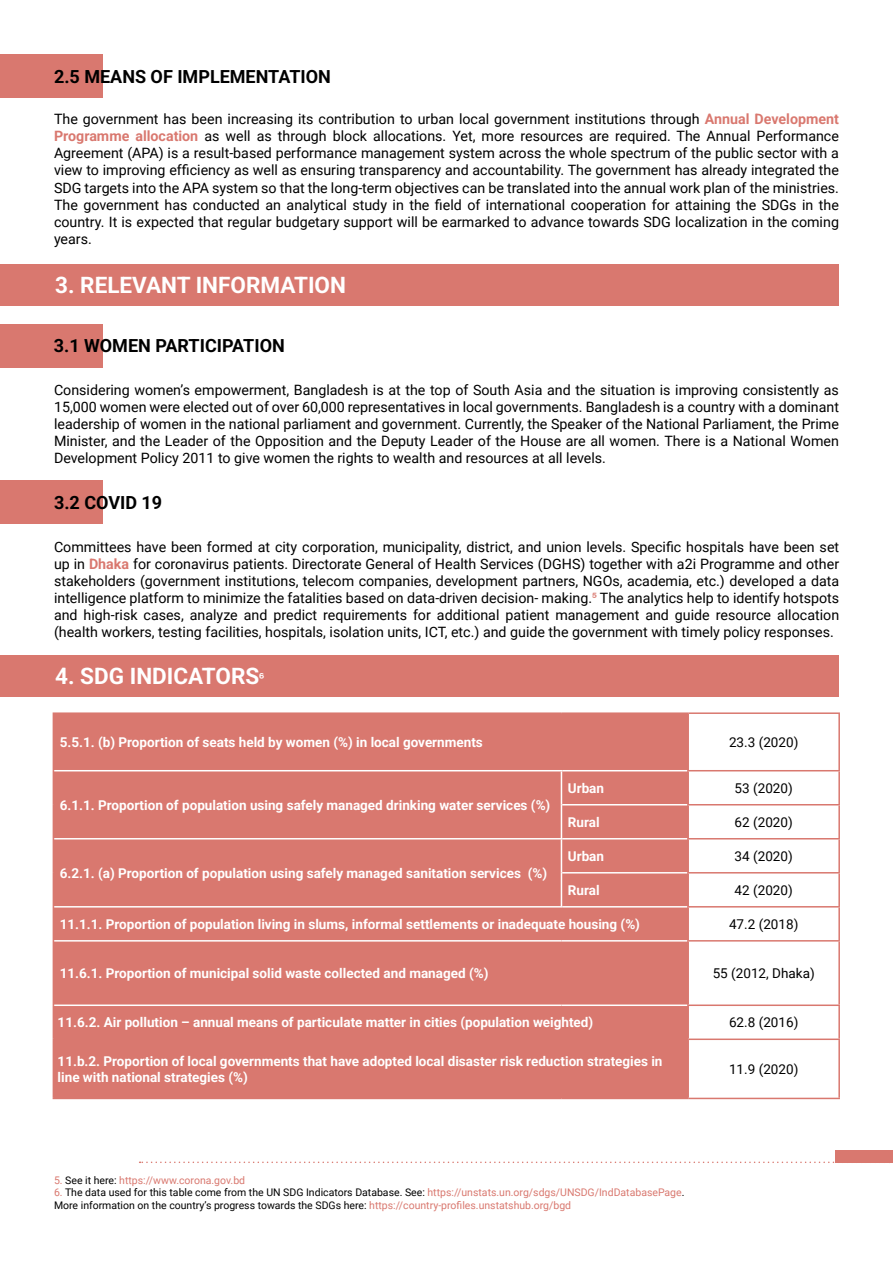
<style>
.page{position:relative;width:893px;height:1263px;background:#fff}
.page>*{position:absolute;margin:0;border:0;box-sizing:border-box;transform-origin:0 0}
.t1{font:700 22.5px "Roboto";color:#fff}
.t2{font:700 18px "Roboto";color:#000}
.t3{font:14.25px/17.1px "Roboto";color:#000;text-align:justify}
.t4{font:700 13.5px/16.2px "Roboto";color:#fff}
.t5{font:13.5px "Roboto";color:#000}
.t6{font:10.5px "Roboto";color:#000}
.t7{font:10.5px "Roboto";color:#d9786f}
.s1{font-weight:700;color:#d9786f}
.s2{font-family:"Arial";color:#d9786f}
.s3{font-family:"Arial";font-weight:400;font-size:15px}
.s4{color:#000}
.s5{color:#d9786f}
</style>
<div class="page">
<div style="left:0;top:54px;width:102px;height:44px;background:#d9786f"></div>
<div style="left:0;top:264px;width:839px;height:42px;background:#d9786f"></div>
<div style="left:0;top:324px;width:102px;height:43px;background:#d9786f"></div>
<div style="left:0;top:480px;width:102px;height:44px;background:#d9786f"></div>
<div style="left:54px;top:714px;width:633px;height:384px;background:#d9786f"></div>
<hr style="left:562px;top:770px;width:125px;height:1px;background:#fff">
<hr style="left:562px;top:804px;width:125px;height:1px;background:#fff">
<hr style="left:562px;top:838px;width:125px;height:1px;background:#fff">
<hr style="left:562px;top:872px;width:125px;height:1px;background:#fff">
<hr style="left:562px;top:906px;width:125px;height:1px;background:#fff">
<hr style="left:54px;top:940px;width:507px;height:1px;background:#fff">
<hr style="left:561px;top:940px;width:126px;height:1px;background:#fff">
<hr style="left:54px;top:1004px;width:507px;height:2px;background:#fff">
<hr style="left:561px;top:1004px;width:126px;height:2px;background:#fff">
<hr style="left:54px;top:770px;width:508px;height:1px;background:#fff">
<hr style="left:561px;top:771px;width:1px;height:34px;background:#fff">
<hr style="left:561px;top:805px;width:1px;height:33px;background:#fff">
<hr style="left:54px;top:838px;width:508px;height:1px;background:#fff">
<hr style="left:561px;top:839px;width:1px;height:34px;background:#fff">
<hr style="left:561px;top:873px;width:1px;height:33px;background:#fff">
<hr style="left:54px;top:906px;width:508px;height:1px;background:#fff">
<hr style="left:687px;top:714px;width:2px;height:56px;background:#d9786f">
<hr style="left:687px;top:770px;width:153px;height:1px;background:#d9786f">
<hr style="left:687px;top:771px;width:2px;height:33px;background:#d9786f">
<hr style="left:687px;top:804px;width:153px;height:1px;background:#d9786f">
<hr style="left:687px;top:805px;width:2px;height:33px;background:#d9786f">
<hr style="left:687px;top:838px;width:153px;height:1px;background:#d9786f">
<hr style="left:687px;top:839px;width:2px;height:33px;background:#d9786f">
<hr style="left:687px;top:872px;width:153px;height:1px;background:#d9786f">
<hr style="left:687px;top:873px;width:2px;height:33px;background:#d9786f">
<hr style="left:687px;top:906px;width:153px;height:1px;background:#d9786f">
<hr style="left:687px;top:907px;width:2px;height:33px;background:#d9786f">
<hr style="left:687px;top:940px;width:153px;height:1px;background:#d9786f">
<hr style="left:687px;top:941px;width:2px;height:63px;background:#d9786f">
<hr style="left:687px;top:1004px;width:153px;height:2px;background:#d9786f">
<hr style="left:687px;top:1006px;width:2px;height:32px;background:#d9786f">
<hr style="left:688px;top:1038px;width:152px;height:2px;background:#d9786f">
<hr style="left:687px;top:1040px;width:2px;height:58px;background:#d9786f">
<hr style="left:53px;top:712px;width:508px;height:2px;background:#d9786f">
<hr style="left:53px;top:714px;width:1px;height:57px;background:#d9786f">
<hr style="left:561px;top:712px;width:127px;height:2px;background:#d9786f">
<hr style="left:688px;top:712px;width:152px;height:2px;background:#d9786f">
<hr style="left:838px;top:714px;width:2px;height:56px;background:#d9786f">
<hr style="left:53px;top:771px;width:1px;height:34px;background:#d9786f">
<hr style="left:53px;top:805px;width:1px;height:34px;background:#d9786f">
<hr style="left:838px;top:771px;width:2px;height:33px;background:#d9786f">
<hr style="left:838px;top:805px;width:2px;height:33px;background:#d9786f">
<hr style="left:53px;top:839px;width:1px;height:34px;background:#d9786f">
<hr style="left:53px;top:873px;width:1px;height:34px;background:#d9786f">
<hr style="left:838px;top:839px;width:2px;height:33px;background:#d9786f">
<hr style="left:838px;top:873px;width:2px;height:33px;background:#d9786f">
<hr style="left:53px;top:907px;width:1px;height:34px;background:#d9786f">
<hr style="left:838px;top:907px;width:2px;height:33px;background:#d9786f">
<hr style="left:53px;top:941px;width:1px;height:64px;background:#d9786f">
<hr style="left:838px;top:941px;width:2px;height:63px;background:#d9786f">
<hr style="left:53px;top:1005px;width:1px;height:33px;background:#d9786f">
<hr style="left:838px;top:1006px;width:2px;height:32px;background:#d9786f">
<hr style="left:53px;top:1040px;width:1px;height:58px;background:#d9786f">
<hr style="left:838px;top:1040px;width:2px;height:58px;background:#d9786f">
<hr style="left:53px;top:1098px;width:508px;height:1px;background:#d9786f">
<hr style="left:561px;top:1098px;width:127px;height:1px;background:#d9786f">
<hr style="left:688px;top:1098px;width:152px;height:1px;background:#d9786f">
<hr style="left:53px;top:1038px;width:508px;height:2px;background:#d9786f">
<hr style="left:561px;top:1038px;width:127px;height:2px;background:#d9786f">
<div style="left:0;top:655px;width:839px;height:41px;background:#d9786f"></div>
<svg style="left:140px;top:1161px;width:696px;height:2px"></svg>
<div style="left:836px;top:1150px;width:57px;height:13px;background:#d9786f"></div>
<p class="t2" style="left:54px;top:64px;width:278px">2.5 MEANS OF IMPLEMENTATION</p>
<p class="t3" style="left:54px;top:110px;width:786px">The government has been increasing its contribution to urban local government institutions through <span class="s1">Annual Development Programme allocation</span> as well as through block allocations. Yet, more resources are required. The Annual Performance Agreement (APA) is a result-based performance management system across the whole spectrum of the public sector with a view to improving efficiency as well as ensuring transparency and accountability. The government has already integrated the SDG targets into the APA system so that the long-term objectives can be translated into the annual work plan of the ministries.<br>The government has conducted an analytical study in the field of international cooperation for attaining the SDGs in the country. It is expected that regular budgetary support will be earmarked to advance towards SDG localization in the coming years.</p>
<p class="t1" style="left:55px;top:269px;width:292px">3. RELEVANT INFORMATION</p>
<p class="t2" style="left:54px;top:333px;width:232px">3.1 WOMEN PARTICIPATION</p>
<p class="t3" style="left:54px;top:381px;width:786px">Considering women’s empowerment, Bangladesh is at the top of South Asia and the situation is improving consistently as 15,000 women were elected out of over 60,000 representatives in local governments. Bangladesh is a country with a dominant leadership of women in the national parliament and government. Currently, the Speaker of the National Parliament, the Prime Minister, and the Leader of the Opposition and the Deputy Leader of the House are all women. There is a National Women Development Policy 2011 to give women the rights to wealth and resources at all levels.</p>
<p class="t2" style="left:54px;top:490px;width:110px">3.2 COVID 19</p>
<p class="t3" style="left:54px;top:537px;width:787px">Committees have been formed at city corporation, municipality, district, and union levels. Specific hospitals have been set up in <span class="s1">Dhaka</span> for coronavirus patients. Directorate General of Health Services (DGHS) together with a2i Programme and other stakeholders (government institutions, telecom companies, development partners, NGOs, academia, etc.) developed a data intelligence platform to minimize the fatalities based on data-driven decision- making.<span class="s2">⁵</span> The analytics help to identify hotspots and high-risk cases, analyze and predict requirements for additional patient management and guide resource allocation (health workers, testing facilities, hospitals, isolation units, ICT, etc.) and guide the government with timely policy responses.</p>
<p class="t1" style="left:55px;top:660px;width:210px">4. SDG INDICATORS<span class="s3">⁶</span></p>
<p class="t4" style="left:60px;top:734px;width:425px">5.5.1. (b) Proportion of seats held by women (%) in local governments</p>
<p class="t5" style="left:729px;top:733px;width:71px">23.3 (2020)</p>
<p class="t4" style="left:60px;top:796px;width:492px">6.1.1. Proportion of population using safely managed drinking water services (%)</p>
<p class="t4" style="left:568px;top:779px;width:38px">Urban</p>
<p class="t5" style="left:735px;top:778px;width:60px">53 (2020)</p>
<p class="t4" style="left:568px;top:813px;width:33px">Rural</p>
<p class="t5" style="left:735px;top:812px;width:60px">62 (2020)</p>
<p class="t4" style="left:568px;top:847px;width:38px">Urban</p>
<p class="t5" style="left:735px;top:846px;width:60px">34 (2020)</p>
<p class="t4" style="left:568px;top:881px;width:33px">Rural</p>
<p class="t5" style="left:735px;top:880px;width:60px">42 (2020)</p>
<p class="t4" style="left:60px;top:915px;width:582px">11.1.1. Proportion of population living in slums, informal settlements or inadequate housing (%)</p>
<p class="t5" style="left:729px;top:915px;width:71px">47.2 (2018)</p>
<p class="t4" style="left:60px;top:965px;width:430px">11.6.1. Proportion of municipal solid waste collected and managed (%)</p>
<p class="t5" style="left:713px;top:964px;width:104px">55 (2012, Dhaka)</p>
<p class="t4" style="left:58px;top:1014px;width:537px">11.6.2. Air pollution – annual means of particulate matter in cities (population weighted)</p>
<p class="t5" style="left:729px;top:1013px;width:71px">62.8 (2016)</p>
<p class="t4" style="left:58px;top:1052px;width:606px">11.b.2. Proportion of local governments that have adopted local disaster risk reduction strategies in line with national strategies (%)</p>
<p class="t5" style="left:729px;top:1060px;width:71px">11.9 (2020)</p>
<p class="t4" style="left:60px;top:864px;width:489px">6.2.1. (a) Proportion of population using safely managed sanitation services (%)</p>
<p class="t7" style="left:54px;top:1173px;width:193px">5. <span class="s4">See it here:</span> https://www.corona.gov.bd</p>
<p class="t6" style="left:54px;top:1185px;width:632px"><span class="s5">6.</span> The data used for this table come from the UN SDG Indicators Database. See: <span class="s5">https://unstats.un.org/sdgs/UNSDG/IndDatabasePage</span>.</p>
<p class="t6" style="left:54px;top:1198px;width:519px">More information on the country’s progress towards the SDGs here: <span class="s5">https://country-profiles.unstatshub.org/bgd</span></p>
</div>
